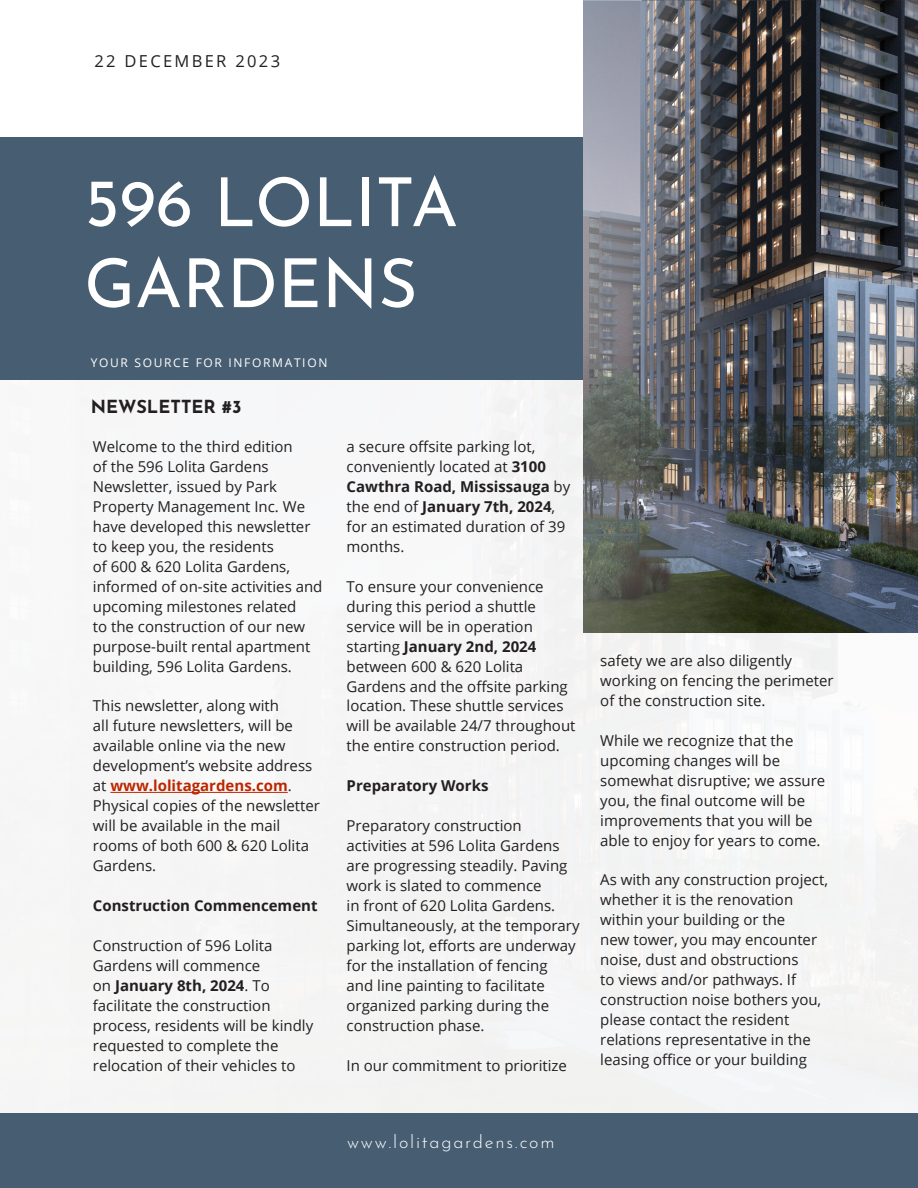
<style>
.page{position:relative;width:918px;height:1188px;background:#fff}
.page>*{position:absolute;margin:0;border:0;box-sizing:border-box;transform-origin:0 0}
.t1{font:67.5px/81px "Josefin Sans";color:#fff}
.t2{font:300 18px "Josefin Sans";letter-spacing:.1em;color:#fff}
.t3{font:700 18px "Josefin Sans";color:#231f20}
.t4{font:16.5px "Open Sans";letter-spacing:.14em;color:#231f20}
.t5{font:15px/20px "Open Sans";color:#231f20}
.t6{font:700 15px "Open Sans";color:#231f20}
.t7{font:12px "Open Sans";letter-spacing:.14em;color:#fff}
.s1{font-weight:700;color:#bc2700}
.s2{font-weight:700}
</style>
<div class="page">
<div style="left:0;top:356px;width:918px;height:756px;background:#f5f5f6"></div>
<img style="left:583px;top:0;width:335px;height:632px">
<div style="left:1px;top:137px;width:582px;height:242px;background:#475d72"></div>
<div style="left:0;top:1113px;width:918px;height:75px;background:#475d72"></div>
<hr style="left:110px;top:792px;width:178px;height:1px;background:#bc2700">
<p class="t4" style="left:94px;top:49px;width:187px">22 DECEMBER 2023</p>
<p class="t1" style="left:84px;top:154px;width:376px">596 LOLITA<br>GARDENS</p>
<p class="t7" style="left:91px;top:354px;width:238px">YOUR SOURCE FOR INFORMATION</p>
<p class="t3" style="left:91px;top:391px;width:153px">NEWSLETTER #3</p>
<p class="t5" style="left:93px;top:436px;width:231px">Welcome to the third edition<br>of the 596 Lolita Gardens<br>Newsletter, issued by Park<br>Property Management Inc. We have developed this newsletter to keep you, the residents<br>of 600 &amp; 620 Lolita Gardens, informed of on-site activities and upcoming milestones related<br>to the construction of our new purpose-built rental apartment building, 596 Lolita Gardens.</p>
<p class="t5" style="left:93px;top:696px;width:229px">This newsletter, along with<br>all future newsletters, will be available online via the new development’s website address at <span class="s1">www.lolitagardens.com</span>.<br>Physical copies of the newsletter will be available in the mail rooms of both 600 &amp; 620 Lolita<br>Gardens.</p>
<p class="t6" style="left:93px;top:895px;width:226px">Construction Commencement</p>
<p class="t5" style="left:93px;top:935px;width:222px">Construction of 596 Lolita<br>Gardens will commence<br>on <span class="s2">January 8th, 2024</span>. To facilitate the construction process, residents will be kindly requested to complete the relocation of their vehicles to</p>
<p class="t5" style="left:347px;top:436px;width:225px">a secure offsite parking lot, conveniently located at <span class="s2">3100<br>Cawthra Road, Mississauga</span> by the end of <span class="s2">January 7th, 2024</span>, for an estimated duration of 39 months.</p>
<p class="t5" style="left:347px;top:576px;width:230px">To ensure your convenience during this period a shuttle service will be in operation starting <span class="s2">January 2nd, 2024 </span>between 600 &amp; 620 Lolita<br>Gardens and the offsite parking location. These shuttle services will be available 24/7 throughout the entire construction period.</p>
<p class="t6" style="left:347px;top:775px;width:143px">Preparatory Works</p>
<p class="t5" style="left:347px;top:815px;width:235px">Preparatory construction activities at 596 Lolita Gardens are progressing steadily. Paving work is slated to commence<br>in front of 620 Lolita Gardens.<br>Simultaneously, at the temporary parking lot, efforts are underway for the installation of fencing<br>and line painting to facilitate organized parking during the construction phase.</p>
<p class="t5" style="left:347px;top:1055px;width:222px">In our commitment to prioritize</p>
<p class="t5" style="left:600px;top:650px;width:235px">safety we are also diligently working on fencing the perimeter of the construction site.</p>
<p class="t5" style="left:600px;top:730px;width:226px">While we recognize that the upcoming changes will be somewhat disruptive; we assure you, the final outcome will be improvements that you will be able to enjoy for years to come.</p>
<p class="t5" style="left:600px;top:870px;width:229px">As with any construction project, whether it is the renovation within your building or the<br>new tower, you may encounter noise, dust and obstructions<br>to views and/or pathways. If construction noise bothers you, please contact the resident relations representative in the leasing office or your building</p>
<p class="t2" style="left:347px;top:1127px;width:209px">www.lolitagardens.com</p>
</div>
